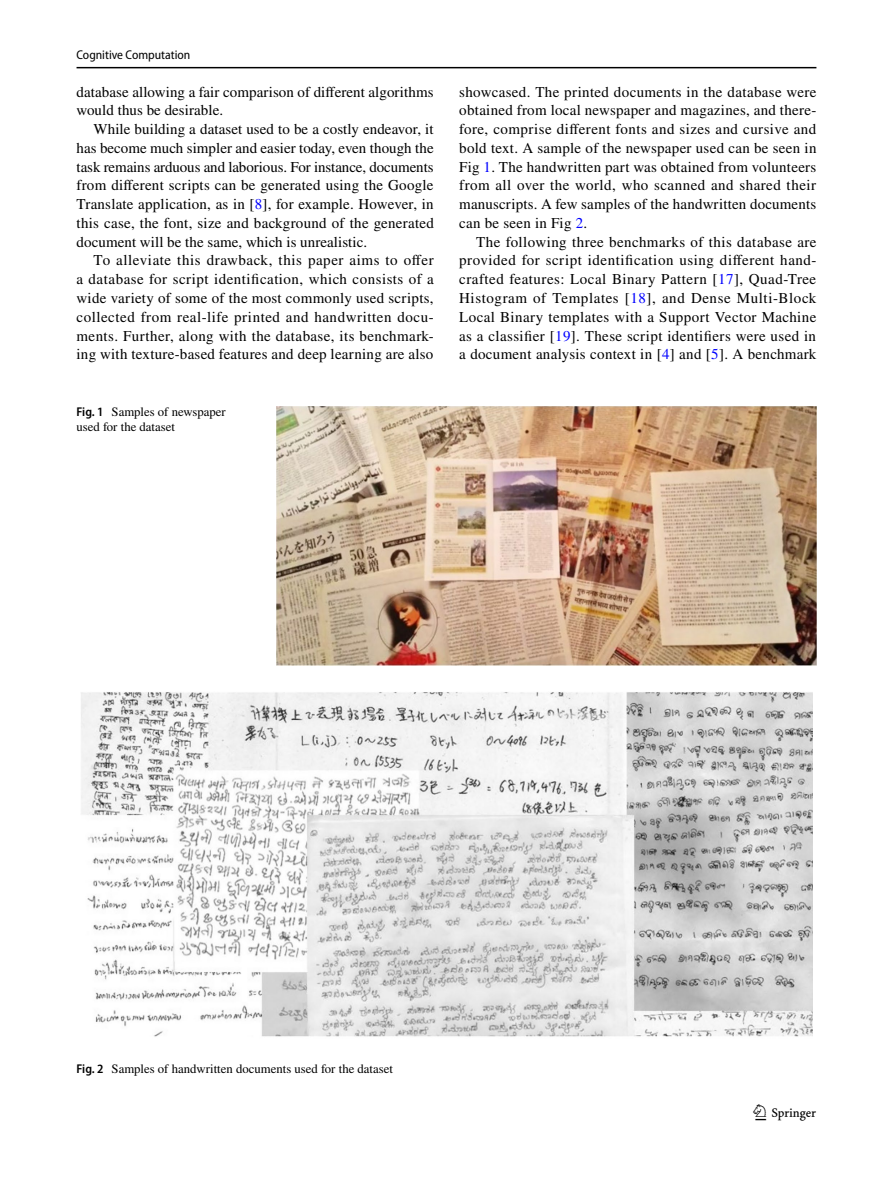
<style>
.page{position:relative;width:893px;height:1187px;background:#fff}
.page>*{position:absolute;margin:0;border:0;box-sizing:border-box;transform-origin:0 0}
.t1{font:22.5px "Springnew Regular 3";color:#000}
.t2{font:15px/18.8px "STIX";letter-spacing:.01em;color:#000;text-align:justify}
.t3{font:12.75px/15px "STIX";color:#000}
.t4{font:semi-condensed 12.75px "Myriad Pro";color:#000}
.s1{color:#00f}
.s2{font-family:"Myriad Pro";font-weight:600;font-stretch:semi-condensed}
</style>
<div class="page">
<hr style="left:77px;top:67px;width:739px;height:1px;background:#000">
<img style="left:276px;top:407px;width:540px;height:258px">
<img style="left:81px;top:692px;width:731px;height:345px">
<p class="t4" style="left:77px;top:48px;width:115px">Cognitive Computation</p>
<p class="t2" style="left:77px;top:83px;width:359px">database allowing a fair comparison of different algorithms would thus be desirable.</p>
<p class="t2" style="left:77px;top:121px;width:359px;text-indent:17px">While building a dataset used to be a costly endeavor, it has become much simpler and easier today, even though the task remains arduous and laborious. For instance, documents from different scripts can be generated using the Google Translate application, as in [<span class="s1">8</span>], for example. However, in this case, the font, size and background of the generated document will be the same, which is unrealistic.</p>
<p class="t2" style="left:77px;top:252px;width:359px;text-indent:17px">To alleviate this drawback, this paper aims to offer a database for script identification, which consists of a wide variety of some of the most commonly used scripts, collected from real-life printed and handwritten docu&shy;ments. Further, along with the database, its benchmark&shy;ing with texture-based features and deep learning are also</p>
<p class="t3" style="left:77px;top:405px;width:151px"><span class="s2">Fig. 1</span> Samples of newspaper used for the dataset</p>
<p class="t2" style="left:459px;top:83px;width:359px">showcased. The printed documents in the database were obtained from local newspaper and magazines, and there&shy;fore, comprise different fonts and sizes and cursive and bold text. A sample of the newspaper used can be seen in Fig <span class="s1">1</span>. The handwritten part was obtained from volunteers from all over the world, who scanned and shared their manuscripts. A few samples of the handwritten documents can be seen in Fig <span class="s1">2</span>.</p>
<p class="t2" style="left:459px;top:233px;width:359px;text-indent:17px">The following three benchmarks of this database are provided for script identification using different hand&shy;crafted features: Local Binary Pattern [<span class="s1">17</span>], Quad-Tree Histogram of Templates [<span class="s1">18</span>], and Dense Multi-Block Local Binary templates with a Support Vector Machine as a classifier [<span class="s1">19</span>]. These script identifiers were used in a document analysis context in [<span class="s1">4</span>] and [<span class="s1">5</span>]. A benchmark</p>
<p class="t3" style="left:77px;top:1062px;width:318px"><span class="s2">Fig. 2</span> Samples of handwritten documents used for the dataset</p>
<h1 class="t1" style="left:755px;top:1104px;width:62px">1 3</h1>
</div>
